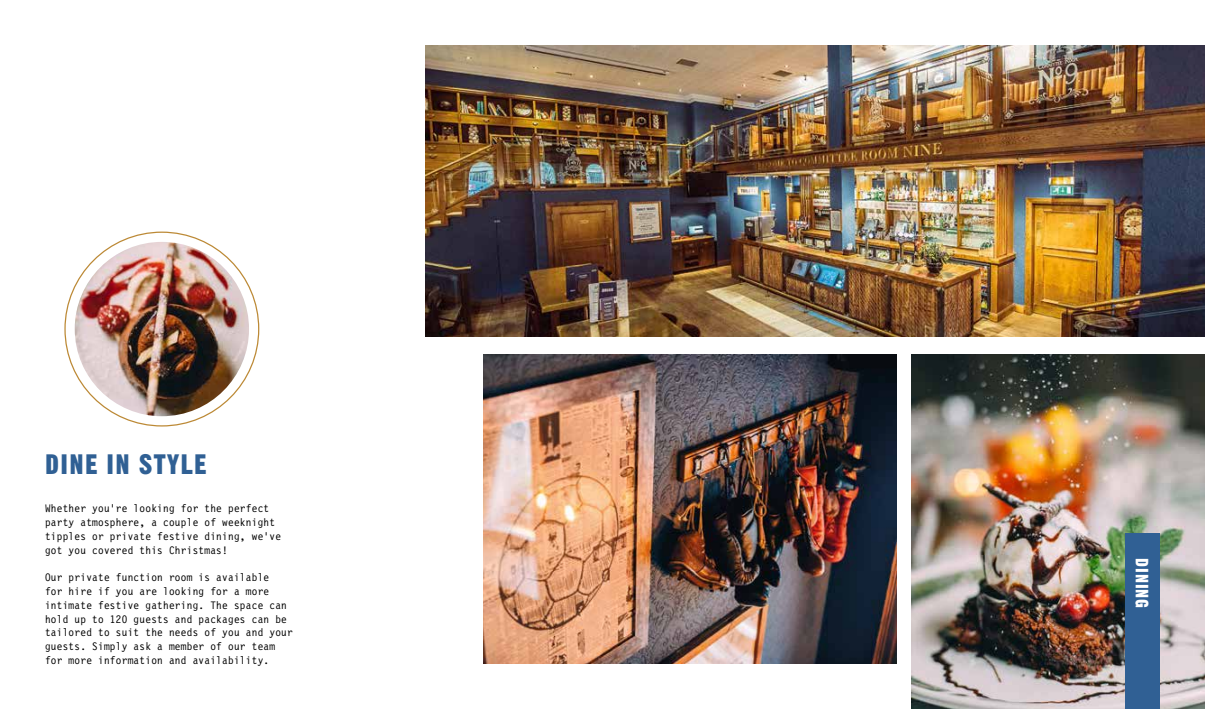
<style>
.page{position:relative;width:1205px;height:709px;background:#fff}
.page>*{position:absolute;margin:0;border:0;box-sizing:border-box;transform-origin:0 0}
.t1{font:27.5px "Gothic No 13 BT";letter-spacing:.05em;color:#306094}
.t2{font:17.5px "Gothic No 13 BT";letter-spacing:.05em;color:#fff}
.t3{font:11.25px/13.8px "Letter Gothic 12 Pitch BT";letter-spacing:.025em;color:#000}
</style>
<div class="page">
<img style="left:426px;top:45px;width:779px;height:292px">
<img style="left:484px;top:354px;width:412px;height:310px">
<img style="left:911px;top:354px;width:294px;height:355px">
<div style="left:1125px;top:533px;width:35px;height:176px;background:#306094"></div>
<img style="left:75px;top:242px;width:174px;height:174px;border-radius:87px">
<h1 class="t1" style="left:45px;top:447px;width:163px">DINE IN STYLE</h1>
<p class="t3" style="left:45px;top:502px;width:237px">Whether you’re looking for the perfect party atmosphere, a couple of weeknight tipples or private festive dining, we’ve got you covered this Christmas!</p>
<p class="t3" style="left:45px;top:571px;width:249px">Our private function room is available<br>for hire if you are looking for a more intimate festive gathering. The space can hold up to 120 guests and packages can be tailored to suit the needs of you and your guests. Simply ask a member of our team for more information and availability.</p>
<h2 class="t2" style="left:1153px;top:558px;width:51px;rotate:90deg">DINING</h2>
</div>
